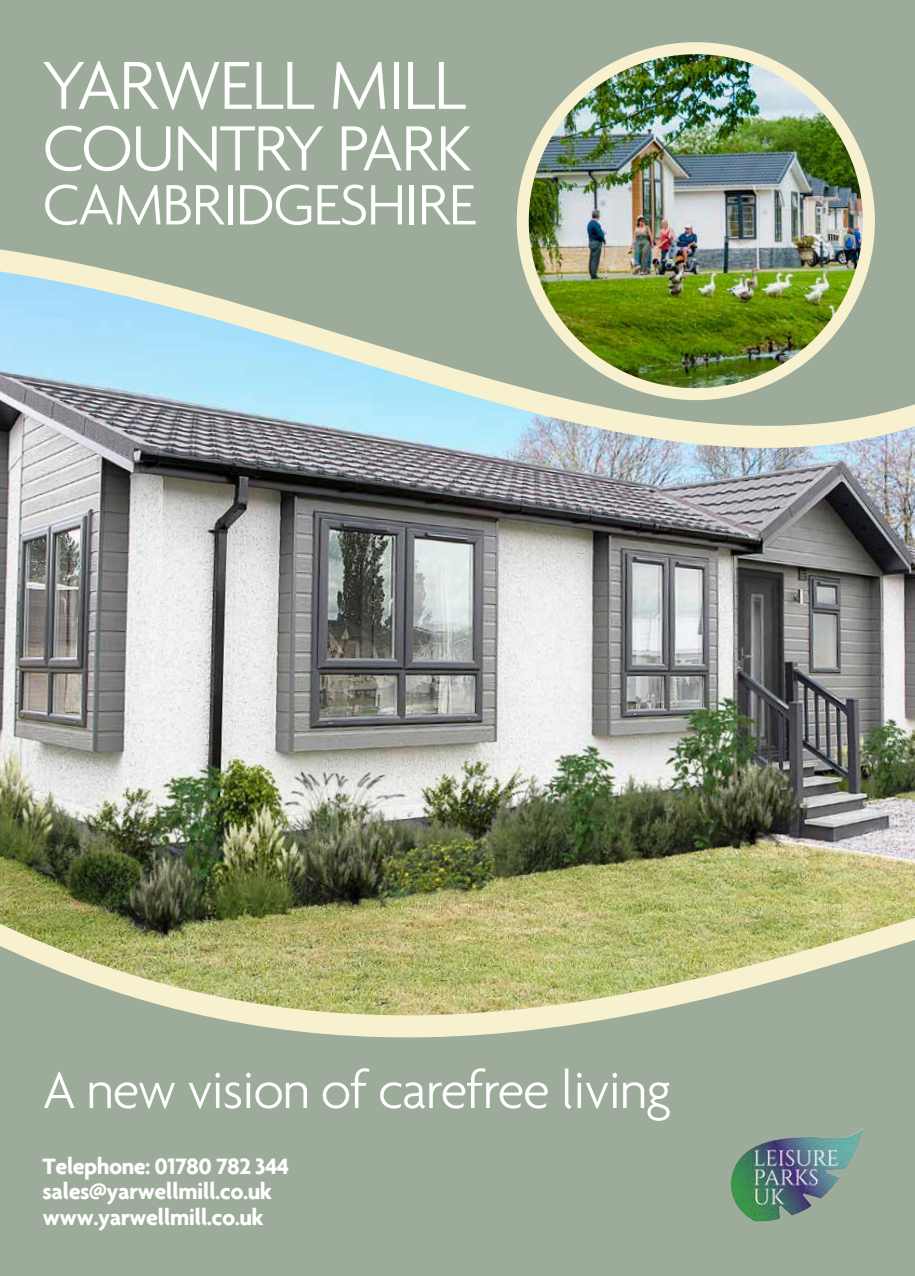
<style>
.page{position:relative;width:915px;height:1276px;background:#fff}
.page>*{position:absolute;margin:0;border:0;box-sizing:border-box;transform-origin:0 0}
.t1{font:300 73.5px "Agenda";letter-spacing:-.025em;color:#fff}
.t2{font:300 69px "Agenda";letter-spacing:-.025em;color:#fff}
.t3{font:300 61.5px "Agenda";letter-spacing:-.025em;color:#fff}
.t4{font:300 55.5px "Agenda";letter-spacing:-.025em;color:#fff}
.t5{font:700 24px/25.5px "Agenda";letter-spacing:-.025em;color:#fff}
</style>
<div class="page">
<img style="left:0;top:485px;width:914px;height:303px">
<img style="left:0;top:788px;width:914px;height:488px">
<svg style="left:0;top:0;width:914px;height:485px;background:#a4b4aa"></svg>
<img style="left:522px;top:48px;width:346px;height:346px;border-radius:173px">
<div style="left:516px;top:42px;width:358px;height:358px;border:12px solid #f7f1d0;border-radius:50%"></div>
<img style="left:754px;top:1128px;width:109px;height:19px">
<h1 class="t1" style="left:43px;top:42px;width:425px">YARWELL MILL</h1>
<h2 class="t2" style="left:43px;top:108px;width:431px">COUNTRY PARK</h2>
<h3 class="t3" style="left:43px;top:169px;width:436px">CAMBRIDGESHIRE</h3>
<h3 class="t4" style="left:43px;top:1057px;width:630px">A new vision of carefree living</h3>
<p class="t5" style="left:43px;top:1152px;width:248px">Telephone: 01780 782 344 sales@yarwellmill.co.uk www.yarwellmill.co.uk</p>
</div>
